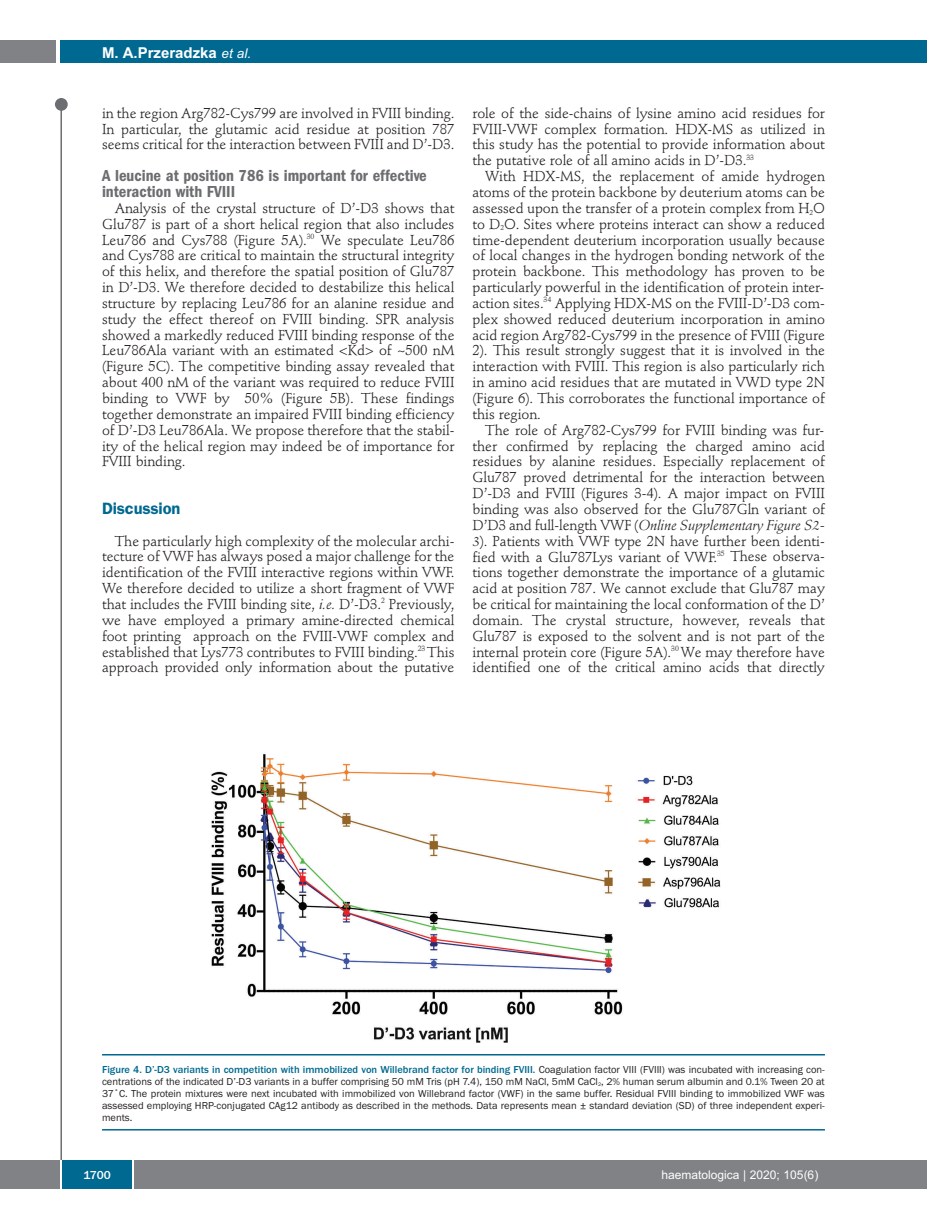
<style>
.page{position:relative;width:927px;height:1225px;background:#fff}
.page>*{position:absolute;margin:0;border:0;box-sizing:border-box;transform-origin:0 0}
.t1{font:600 condensed 16.5px/15.9px "Franklin Gothic";color:#6c6d70}
.t2{font:600 16.5px "Franklin Gothic";letter-spacing:-.01em;color:#006991}
.t3{font:700 15px "Arial";color:#fff}
.t4{font:14.25px/15.9px "Stempel Schneidler";letter-spacing:-.005em;color:#231f20;text-align:justify}
.t5{font:12px "Arial";color:#fff}
.t6{font:500 12px "Franklin Gothic";color:#fff}
.t7{font:10.5px/12px "Franklin Gothic";color:#231f20;text-align:justify}
.s1{font-weight:400;font-style:italic;font-size:13.5px}
.s2{font-style:italic}
.s3{font-weight:500;color:#006991}
</style>
<div class="page">
<div style="left:911px;top:40px;width:16px;height:22px;background:#006991"></div>
<div style="left:910px;top:1160px;width:17px;height:28px;background:#808285"></div>
<div style="left:55px;top:98px;width:13px;height:13px;background:#6c6d70;border-radius:50%"></div>
<hr style="left:60px;top:101px;width:2px;height:1061px;background:#6c6d70">
<div style="left:60px;top:40px;width:852px;height:22px;background:#006991"></div>
<div style="left:0;top:40px;width:56px;height:22px;background:#808285"></div>
<div style="left:0;top:1160px;width:911px;height:28px;background:#808285"></div>
<div style="left:62px;top:1160px;width:71px;height:28px;background:#006991"></div>
<hr style="left:60px;top:1160px;width:2px;height:28px;background:#fff">
<svg style="left:133px;top:1160px;width:1px;height:28px"></svg>
<img style="left:211px;top:754px;width:510px;height:289px">
<hr style="left:102px;top:1054px;width:723px;height:1px;background:#006991">
<hr style="left:102px;top:1129px;width:723px;height:1px;background:#006991">
<p class="t3" style="left:102px;top:44px;width:151px">M. A.Przeradzka <span class="s1">et al.</span></p>
<p class="t4" style="left:102px;top:106px;width:354px">in the region Arg782-Cys799 are involved in FVIII binding.<br>In particular, the glutamic acid residue at position 787 seems critical for the interaction between FVIII and D’-D3.</p>
<p class="t1" style="left:102px;top:169px;width:326px">A leucine at position 786 is important for effective interaction with FVIII</p>
<p class="t4" style="left:102px;top:201px;width:354px;text-indent:13px">Analysis of the crystal structure of D’-D3 shows that Glu787 is part of a short helical region that also includes Leu786 and Cys788 (Figure 5A).<sup>30</sup> We speculate Leu786 and Cys788 are critical to maintain the structural integrity of this helix, and therefore the spatial position of Glu787 in D’-D3. We therefore decided to destabilize this helical structure by replacing Leu786 for an alanine residue and study the effect thereof on FVIII binding. SPR analysis showed a markedly reduced FVIII binding response of the Leu786Ala variant with an estimated &lt;Kd&gt; of ~500 nM (Figure 5C). The competitive binding assay revealed that about 400 nM of the variant was required to reduce FVIII binding to VWF by 50% (Figure 5B). These findings together demonstrate an impaired FVIII binding efficiency of D’-D3 Leu786Ala. We propose therefore that the stabil&shy;ity of the helical region may indeed be of importance for FVIII binding.</p>
<p class="t2" style="left:102px;top:502px;width:80px">Discussion</p>
<p class="t4" style="left:102px;top:534px;width:354px;text-indent:13px">The particularly high complexity of the molecular archi&shy;tecture of VWF has always posed a major challenge for the identification of the FVIII interactive regions within VWF.<br>We therefore decided to utilize a short fragment of VWF that includes the FVIII binding site, <span class="s2">i.e.</span> D’-D3.<sup>2</sup> Previously, we have employed a primary amine-directed chemical foot printing approach on the FVIII-VWF complex and established that Lys773 contributes to FVIII binding.<sup>23</sup> This approach provided only information about the putative</p>
<p class="t4" style="left:472px;top:106px;width:354px">role of the side-chains of lysine amino acid residues for FVIII-VWF complex formation. HDX-MS as utilized in this study has the potential to provide information about the putative role of all amino acids in D’-D3.<sup>33</sup></p>
<p class="t4" style="left:472px;top:170px;width:354px;text-indent:13px">With HDX-MS, the replacement of amide hydrogen atoms of the protein backbone by deuterium atoms can be assessed upon the transfer of a protein complex from H<sub>2</sub>O to D<sub>2</sub>O. Sites where proteins interact can show a reduced time-dependent deuterium incorporation usually because of local changes in the hydrogen bonding network of the protein backbone. This methodology has proven to be particularly powerful in the identification of protein inter&shy;action sites.<sup>34</sup> Applying HDX-MS on the FVIII-D’-D3 com&shy;plex showed reduced deuterium incorporation in amino acid region Arg782-Cys799 in the presence of FVIII (Figure 2). This result strongly suggest that it is involved in the interaction with FVIII. This region is also particularly rich in amino acid residues that are mutated in VWD type 2N (Figure 6). This corroborates the functional importance of this region.</p>
<p class="t4" style="left:472px;top:423px;width:354px;text-indent:13px">The role of Arg782-Cys799 for FVIII binding was fur&shy;ther confirmed by replacing the charged amino acid residues by alanine residues. Especially replacement of Glu787 proved detrimental for the interaction between D’-D3 and FVIII (Figures 3-4). A major impact on FVIII binding was also observed for the Glu787Gln variant of D’D3 and full-length VWF (<span class="s2">Online Supplementary Figure S2- 3</span>). Patients with VWF type 2N have further been identi&shy;fied with a Glu787Lys variant of VWF.<sup>35</sup> These observa&shy;tions together demonstrate the importance of a glutamic acid at position 787. We cannot exclude that Glu787 may be critical for maintaining the local conformation of the D’ domain. The crystal structure, however, reveals that Glu787 is exposed to the solvent and is not part of the internal protein core (Figure 5A).<sup>30</sup> We may therefore have identified one of the critical amino acids that directly</p>
<p class="t7" style="left:102px;top:1063px;width:724px"><span class="s3">Figure 4. D’-D3 variants in competition with immobilized von Willebrand factor for binding FVIII.</span> Coagulation factor VIII (FVIII) was incubated with increasing con&shy;centrations of the indicated D’-D3 variants in a buffer comprising 50 mM Tris (pH 7.4), 150 mM NaCl, 5mM CaCl<sub>2</sub>, 2% human serum albumin and 0.1% Tween 20 at 37˚C. The protein mixtures were next incubated with immobilized von Willebrand factor (VWF) in the same buffer. Residual FVIII binding to immobilized VWF was assessed employing HRP-conjugated CAg12 antibody as described in the methods. Data represents mean ± standard deviation (SD) of three independent experi&shy;ments.</p>
<p class="t6" style="left:84px;top:1167px;width:29px">1700</p>
<p class="t5" style="left:661px;top:1167px;width:158px">haematologica | 2020; 105(6)</p>
</div>
